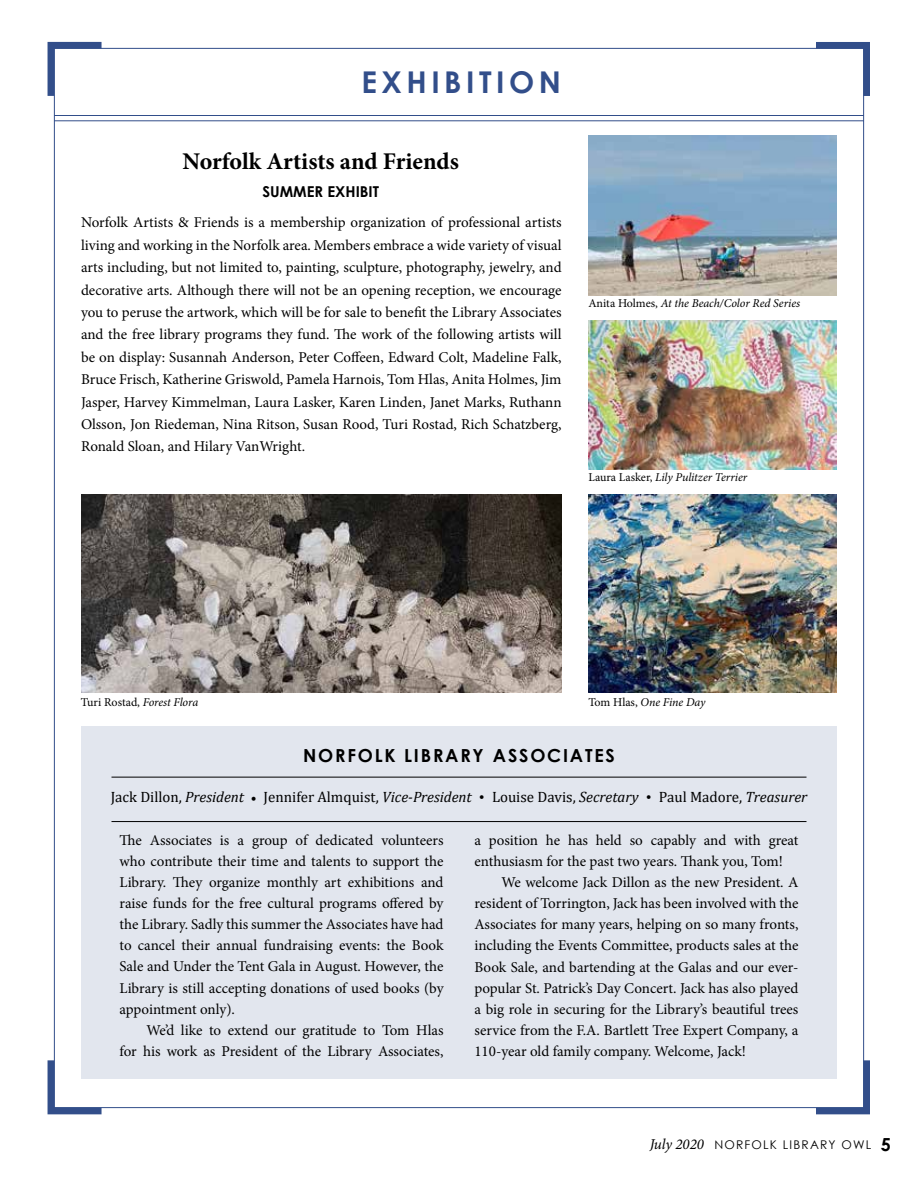
<style>
.page{position:relative;width:918px;height:1188px;background:#fff}
.page>*{position:absolute;margin:0;border:0;box-sizing:border-box;transform-origin:0 0}
.t1{font:700 30px "Century Gothic";letter-spacing:.15em;color:#324e8a}
.t2{font:700 24px "Minion Pro";color:#000}
.t3{font:700 18px "Century Gothic";letter-spacing:.1em;color:#000}
.t4{font:15px/21px "Minion Pro";letter-spacing:-.005em;color:#000;text-align:justify}
.t5{font:15px "Cambria";color:#000}
.t6{font:700 15px "Century Gothic";color:#000}
.t7{font:italic 12px "Minion Pro";letter-spacing:-.005em;color:#000}
.t8{font:12px "Century Gothic";letter-spacing:.1em;color:#000}
.t9{font:12px "Minion Pro";color:#000}
.s1{font-style:normal}
.s2{font-style:italic}
.s3{font-family:"Minion Pro"}
.s4{font-family:"Times New Roman"}
.s5{font-family:"Minion Pro";font-style:italic;font-size:15px}
.s6{font-weight:700;font-size:18px}
</style>
<div class="page">
<svg style="left:47px;top:41px;width:61px;height:62px"></svg>
<svg style="left:47px;top:1054px;width:61px;height:61px"></svg>
<svg style="left:809px;top:42px;width:61px;height:61px"></svg>
<svg style="left:809px;top:1054px;width:61px;height:61px"></svg>
<hr style="left:54px;top:115px;width:810px;height:1px;background:#324e8a">
<hr style="left:54px;top:120px;width:810px;height:1px;background:#324e8a">
<img style="left:588px;top:494px;width:249px;height:199px">
<img style="left:588px;top:320px;width:249px;height:149px">
<img style="left:588px;top:135px;width:249px;height:160px">
<div style="left:81px;top:726px;width:756px;height:352px;background:#e2e6ee"></div>
<img style="left:81px;top:494px;width:481px;height:199px">
<hr style="left:112px;top:777px;width:694px;height:1px;background:#000">
<hr style="left:112px;top:821px;width:694px;height:1px;background:#000">
<h1 class="t1" style="left:362px;top:59px;width:201px">EXHIBITION</h1>
<h2 class="t2" style="left:183px;top:144px;width:278px">Norfolk Artists and Friends</h2>
<p class="t6" style="left:262px;top:180px;width:118px">SUMMER EXHIBIT</p>
<p class="t4" style="left:81px;top:211px;width:482px;line-height:22.4px">Norfolk Artists &amp; Friends is a membership organization of professional artists living and working in the Norfolk area. Members embrace a wide variety of visual arts including, but not limited to, painting, sculpture, photography, jewelry, and decorative arts. Although there will not be an opening reception, we encourage you to peruse the artwork, which will be for sale to benefit the Library Associates and the free library programs they fund. The work of the following artists will be on display: Susannah Anderson, Peter Coffeen, Edward Colt, Madeline Falk, Bruce Frisch, Katherine Griswold, Pamela Harnois, Tom Hlas, Anita Holmes, Jim Jasper, Harvey Kimmelman, Laura Lasker, Karen Linden, Janet Marks, Ruthann Olsson, Jon Riedeman, Nina Ritson, Susan Rood, Turi Rostad, Rich Schatzberg, Ronald Sloan, and Hilary VanWright.</p>
<p class="t7" style="left:588px;top:295px;width:213px"><span class="s1">Anita Holmes,</span> At the Beach/Color Red Series</p>
<p class="t7" style="left:588px;top:469px;width:160px"><span class="s1">Laura Lasker,</span> Lily Pulitzer Terrier</p>
<p class="t9" style="left:81px;top:694px;width:119px">Turi Rostad, <span class="s2">Forest Flora</span></p>
<p class="t7" style="left:588px;top:694px;width:119px"><span class="s1">Tom Hlas,</span> One Fine Day</p>
<p class="t3" style="left:303px;top:742px;width:313px">NORFOLK LIBRARY ASSOCIATES</p>
<p class="t5" style="left:111px;top:788px;width:698px">Jack Dillon, <span class="s2">President</span> <span class="s3">•</span> Jennifer Almquist, <span class="s2">Vice-President</span> <span class="s4">•</span> Louise Davis, <span class="s2">Secretary</span> <span class="s4">•</span> Paul Madore, <span class="s2">Treasurer</span></p>
<p class="t4" style="left:120px;top:830px;width:326px">The Associates is a group of dedicated volunteers who contribute their time and talents to support the Library. They organize monthly art exhibitions and raise funds for the free cultural programs offered by the Library. Sadly this summer the Associates have had to cancel their annual fundraising events: the Book Sale and Under the Tent Gala in August. However, the Library is still accepting donations of used books (by appointment only).</p>
<p class="t4" style="left:120px;top:1019px;width:326px;text-align:right">We’d like to extend our gratitude to Tom Hlas<br>for his work as President of the Library Associates,</p>
<p class="t4" style="left:474px;top:830px;width:326px">a position he has held so capably and with great enthusiasm for the past two years. Thank you, Tom!</p>
<p class="t4" style="left:474px;top:872px;width:326px;text-indent:27px">We welcome Jack Dillon as the new President. A resident of Torrington, Jack has been involved with the Associates for many years, helping on so many fronts, including the Events Committee, products sales at the Book Sale, and bartending at the Galas and our ever&shy;popular St. Patrick’s Day Concert. Jack has also played a big role in securing for the Library’s beautiful trees service from the F.A. Bartlett Tree Expert Company, a 110-year old family company. Welcome, Jack!</p>
<p class="t8" style="left:650px;top:1137px;width:243px"><span class="s5">July 2020</span> NORFOLK LIBRARY OWL <span class="s6">5</span></p>
</div>
